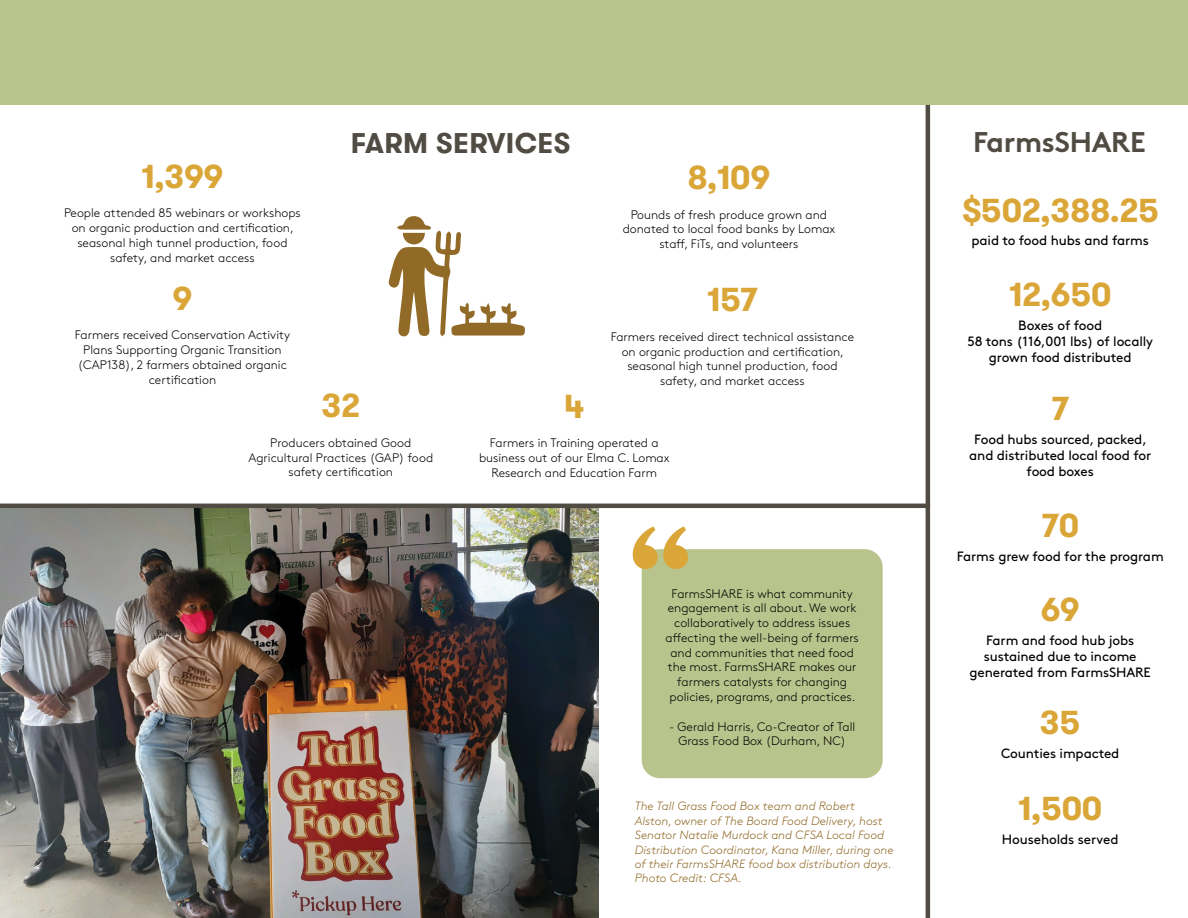
<style>
.page{position:relative;width:1188px;height:918px;background:#fff}
.page>*{position:absolute;margin:0;border:0;box-sizing:border-box;transform-origin:0 0}
.t1{font:700 33.15px "GT Walsheim Pro";letter-spacing:-.01em;color:#daa638}
.t2{font:700 28.5px "GT Walsheim Pro";letter-spacing:.01em;color:#514c43}
.t3{font:700 28.5px "Brown Std";letter-spacing:-.01em;color:#514c43}
.t4{font:13.5px/16.2px "Brown Std";letter-spacing:-.01em;color:#000;text-align:center}
.t5{font:300 12.3px/14.9px "Brown Std";color:#000;text-align:center}
.t6{font:italic 300 12px/14.4px "Brown Std";color:#916a27}
</style>
<div class="page">
<div style="left:0;top:0;width:1188px;height:105px;background:#b8c48b"></div>
<img style="left:0;top:508px;width:599px;height:410px">
<svg style="left:388px;top:216px;width:137px;height:121px"></svg>
<div style="left:642px;top:549px;width:241px;height:229px;background:#b8c48b;border-radius:18px"></div>
<svg style="left:633px;top:526px;width:55px;height:43px"></svg>
<hr style="left:926px;top:105px;width:4px;height:813px;background:#514c43">
<hr style="left:0;top:504px;width:930px;height:4px;background:#514c43">
<h1 class="t1" style="left:141px;top:155px;width:84px">1,399</h1>
<p class="t5" style="left:64px;top:206px;width:238px">People attended 85 webinars or workshops on organic production and certification, seasonal high tunnel production, food safety, and market access</p>
<h1 class="t1" style="left:172px;top:276px;width:21px">9</h1>
<p class="t5" style="left:75px;top:328px;width:217px">Farmers received Conservation Activity Plans Supporting Organic Transition (CAP138), 2 farmers obtained organic certification</p>
<h2 class="t2" style="left:351px;top:124px;width:221px">FARM SERVICES</h2>
<h1 class="t1" style="left:688px;top:156px;width:84px">8,109</h1>
<p class="t5" style="left:623px;top:207px;width:214px">Pounds of fresh produce grown and donated to local food banks by Lomax staff, FiTs, and volunteers</p>
<h1 class="t1" style="left:707px;top:278px;width:52px">157</h1>
<p class="t5" style="left:611px;top:329px;width:245px">Farmers received direct technical assistance on organic production and certification, seasonal high tunnel production, food safety, and market access</p>
<h1 class="t1" style="left:321px;top:384px;width:40px">32</h1>
<p class="t5" style="left:248px;top:435px;width:186px">Producers obtained Good<br>Agricultural Practices (GAP) food safety certification</p>
<h1 class="t1" style="left:564px;top:385px;width:22px">4</h1>
<p class="t5" style="left:479px;top:436px;width:192px">Farmers in Training operated a business out of our Elma C. Lomax<br>Research and Education Farm</p>
<p class="t5" style="left:666px;top:586px;width:195px">FarmsSHARE is what community engagement is all about. We work collaboratively to address issues affecting the well-being of farmers and communities that need food the most. FarmsSHARE makes our farmers catalysts for changing policies, programs, and practices.</p>
<p class="t5" style="left:669px;top:719px;width:188px">- Gerald Harris, Co-Creator of Tall<br>Grass Food Box (Durham, NC)</p>
<p class="t6" style="left:635px;top:799px;width:260px">The Tall Grass Food Box team and Robert Alston, owner of The Board Food Delivery, host Senator Natalie Murdock and CFSA Local Food Distribution Coordinator, Kana Miller, during one of their FarmsSHARE food box distribution days.<br>Photo Credit: CFSA.</p>
<h2 class="t3" style="left:973px;top:125px;width:174px">FarmsSHARE</h2>
<h1 class="t1" style="left:961px;top:188px;width:200px">$502,388.25</h1>
<p class="t4" style="left:972px;top:233px;width:179px">paid to food hubs and farms</p>
<h1 class="t1" style="left:1009px;top:273px;width:104px">12,650</h1>
<p class="t4" style="left:968px;top:317px;width:187px">Boxes of food<br>58 tons (116,001 lbs) of locally grown food distributed</p>
<h1 class="t1" style="left:1051px;top:387px;width:19px">7</h1>
<p class="t4" style="left:969px;top:431px;width:184px">Food hubs sourced, packed, and distributed local food for food boxes</p>
<h1 class="t1" style="left:1041px;top:504px;width:39px">70</h1>
<p class="t4" style="left:957px;top:548px;width:209px">Farms grew food for the program</p>
<h1 class="t1" style="left:1041px;top:588px;width:40px">69</h1>
<p class="t4" style="left:970px;top:632px;width:183px">Farm and food hub jobs sustained due to income generated from FarmsSHARE</p>
<h1 class="t1" style="left:1040px;top:701px;width:42px">35</h1>
<p class="t4" style="left:1001px;top:745px;width:120px">Counties impacted</p>
<h1 class="t1" style="left:1018px;top:787px;width:86px">1,500</h1>
<p class="t4" style="left:1002px;top:831px;width:118px">Households served</p>
</div>
